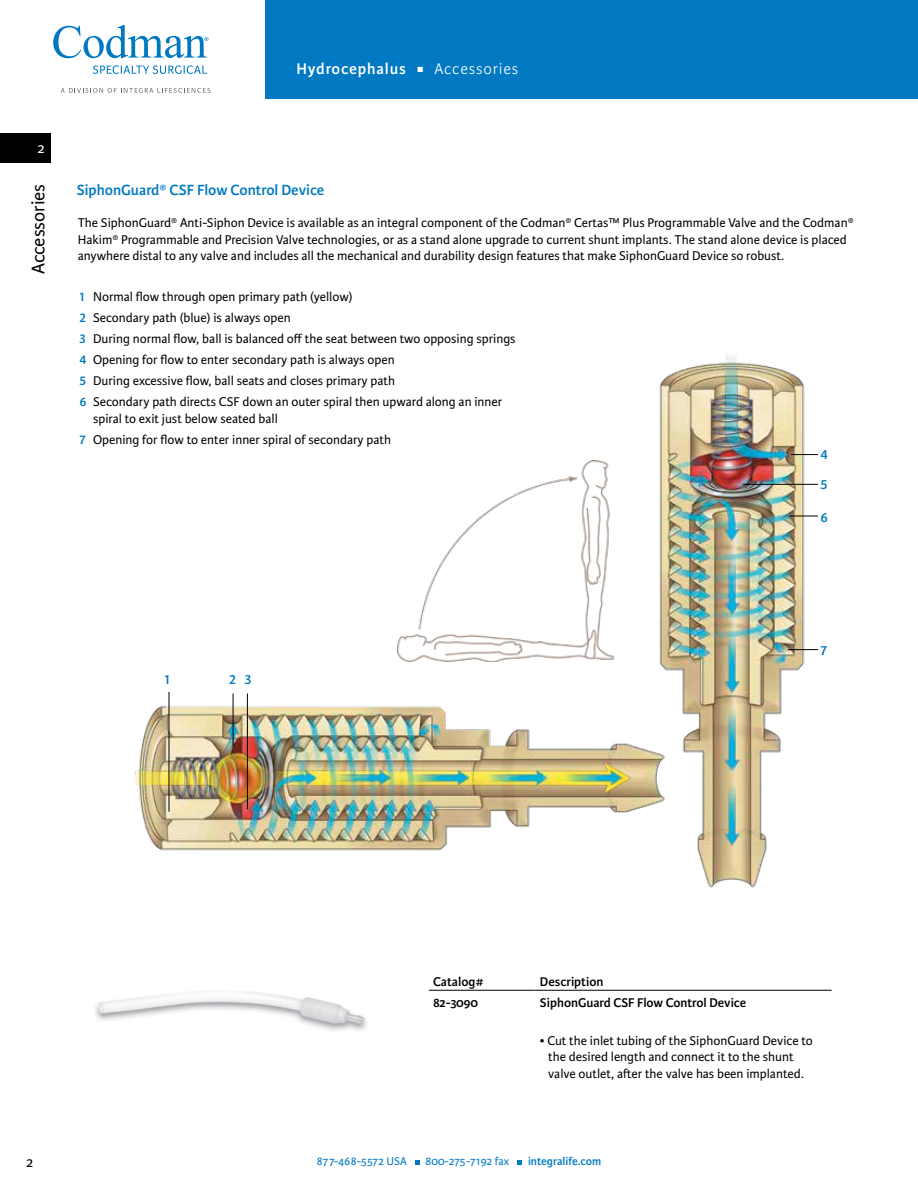
<style>
.page{position:relative;width:918px;height:1188px;background:#fff}
.page>*{position:absolute;margin:0;border:0;box-sizing:border-box;transform-origin:0 0}
.t1{font:19.5px "Karmina Sans";color:#000}
.t2{font:600 16.5px "Karmina Sans";letter-spacing:.05em;color:#fff}
.t3{font:600 15.75px "Karmina Sans";color:#0079c2}
.t4{font:15px "Karmina Sans";color:#000}
.t5{font:15px "Karmina Sans";color:#fff}
.t6{font:600 14.25px/30.3px "Karmina Sans";color:#0079c2}
.t7{font:13.5px/21px "Karmina Sans";color:#000}
.t8{font:600 13.5px "Karmina Sans";color:#000}
.t9{font:12px "Karmina Sans";color:#0079c2}
.t10{font:600 12px "Karmina Sans";color:#0079c2}
.s1{font-weight:300}
.s2{font-weight:600;color:#0079c2}
</style>
<div class="page">
<svg style="left:415px;top:1160px;width:5px;height:4px"></svg>
<svg style="left:517px;top:1160px;width:4px;height:4px"></svg>
<div style="left:265px;top:0;width:653px;height:99px;background:#0079c2"></div>
<svg style="left:93px;top:65px;width:114px;height:9px"></svg>
<svg style="left:53px;top:25px;width:155px;height:33px"></svg>
<svg style="left:61px;top:88px;width:149px;height:5px"></svg>
<div style="left:0;top:133px;width:51px;height:29px;background:#000"></div>
<hr style="left:429px;top:990px;width:107px;height:1px;background:#000">
<hr style="left:536px;top:990px;width:296px;height:1px;background:#000">
<img style="left:95px;top:991px;width:272px;height:40px">
<img style="left:398px;top:461px;width:215px;height:200px">
<img style="left:134px;top:697px;width:515px;height:154px">
<hr style="left:247px;top:694px;width:1px;height:115px;background:#000">
<hr style="left:169px;top:692px;width:1px;height:120px;background:#000">
<hr style="left:233px;top:694px;width:1px;height:52px;background:#000">
<img style="left:649px;top:354px;width:163px;height:534px">
<hr style="left:743px;top:484px;width:75px;height:1px;background:#000">
<svg style="left:789px;top:516px;width:29px;height:1px"></svg>
<svg style="left:791px;top:454px;width:27px;height:1px"></svg>
<hr style="left:788px;top:649px;width:30px;height:1px;background:#000">
<p class="t2" style="left:296px;top:59px;width:223px">Hydrocephalus ■ <span class="s1">Accessories</span></p>
<p class="t5" style="left:38px;top:140px;width:9px">2</p>
<h1 class="t1" style="left:27px;top:274px;width:92px;rotate:-90deg">Accessories</h1>
<p class="t3" style="left:77px;top:181px;width:249px">SiphonGuard® CSF Flow Control Device</p>
<p class="t7" style="left:78px;top:215px;width:777px;line-height:16.5px">The SiphonGuard® Anti-Siphon Device is available as an integral component of the Codman® Certas™ Plus Programmable Valve and the Codman®<br>Hakim® Programmable and Precision Valve technologies, or as a stand alone upgrade to current shunt implants. The stand alone device is placed anywhere distal to any valve and includes all the mechanical and durability design features that make SiphonGuard Device so robust.</p>
<p class="t7" style="left:80px;top:287px;width:438px"><span class="s2">1</span> Normal flow through open primary path (yellow)<br><span class="s2">2</span> Secondary path (blue) is always open<br><span class="s2">3</span> During normal flow, ball is balanced off the seat between two opposing springs <span class="s2">4</span> Opening for flow to enter secondary path is always open<br><span class="s2">5</span> During excessive flow, ball seats and closes primary path<br><span class="s2">6</span> Secondary path directs CSF down an outer spiral then upward along an inner</p>
<p class="t7" style="left:80px;top:408px;width:313px;text-indent:14px">spiral to exit just below seated ball<br><span class="s2">7</span> Opening for flow to enter inner spiral of secondary path</p>
<p class="t6" style="left:821px;top:439px;width:9px">4<br>5</p>
<p class="t6" style="left:821px;top:503px;width:9px">6</p>
<p class="t6" style="left:165px;top:665px;width:7px">1</p>
<p class="t6" style="left:229px;top:665px;width:23px">2 3</p>
<p class="t6" style="left:821px;top:636px;width:8px">7</p>
<p class="t8" style="left:433px;top:974px;width:52px">Catalog#</p>
<p class="t8" style="left:540px;top:974px;width:65px">Description</p>
<p class="t8" style="left:433px;top:995px;width:47px">82-3090</p>
<p class="t8" style="left:540px;top:995px;width:208px">SiphonGuard CSF Flow Control Device</p>
<p class="t7" style="left:548px;top:1032px;width:266px;line-height:16.5px;text-indent:-8px">• Cut the inlet tubing of the SiphonGuard Device to the desired length and connect it to the shunt valve outlet, after the valve has been implanted.</p>
<p class="t4" style="left:26px;top:1154px;width:9px">2</p>
<p class="t9" style="left:317px;top:1155px;width:91px">877-468-5572 USA</p>
<p class="t9" style="left:426px;top:1155px;width:85px">800-275-7192 fax</p>
<p class="t10" style="left:528px;top:1155px;width:75px">integralife.com</p>
</div>
